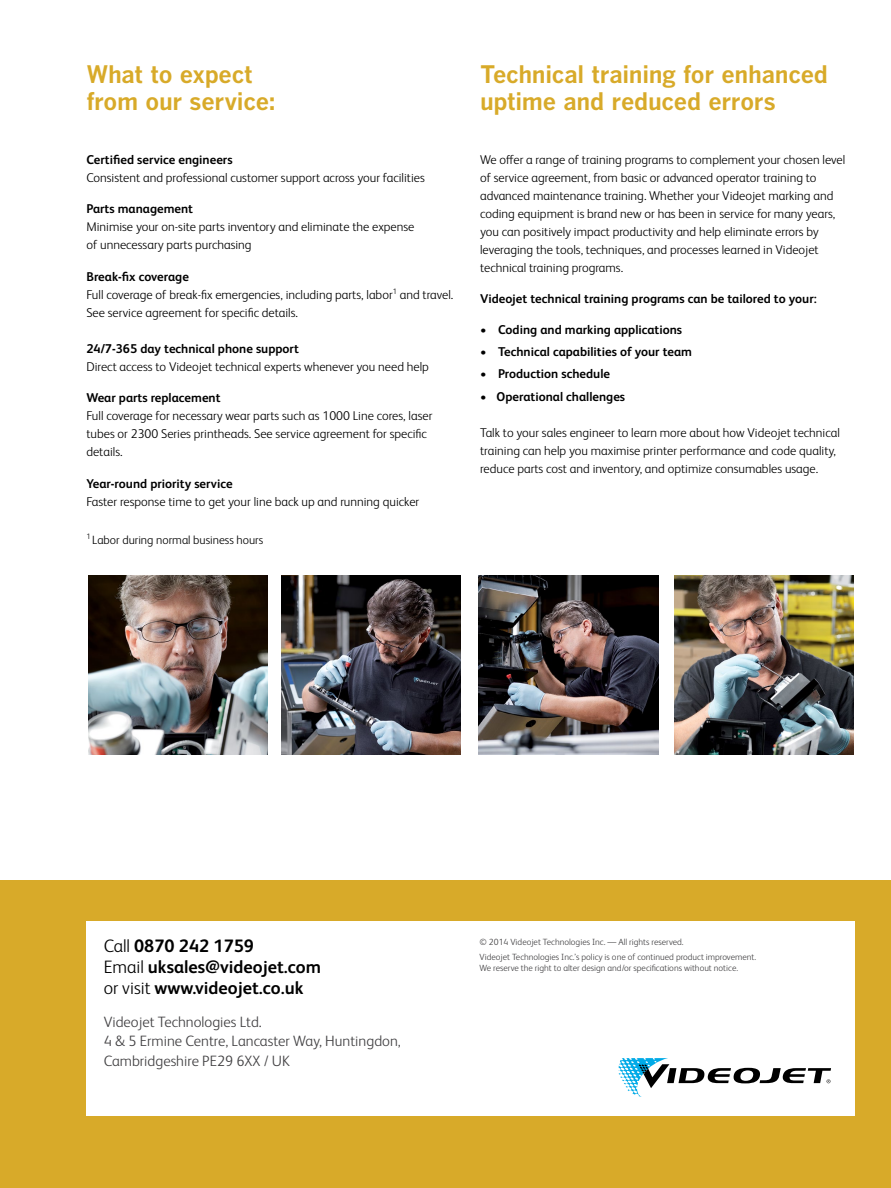
<style>
.page{position:relative;width:891px;height:1188px;background:#fff}
.page>*{position:absolute;margin:0;border:0;box-sizing:border-box;transform-origin:0 0}
.t1{font:700 24px/27px "Benton Gothic";letter-spacing:-.015em;color:#d8aa29}
.t2{font:700 18px/21px "FS Albert Pro";color:#000}
.t3{font:300 15px/19.5px "FS Albert Pro";color:#414042}
.t4{font:300 12.75px/18px "FS Albert Pro";color:#000}
.t5{font:700 12.75px "FS Albert Pro";color:#000}
.t6{font:300 12px "FS Albert Pro";color:#000}
.t7{font:300 9px/14.7px "FS Albert Pro";color:#414042}
.s1{font-weight:700}
.s2{font-weight:300}
</style>
<div class="page">
<div style="left:0;top:880px;width:891px;height:308px;background:#d8aa29"></div>
<div style="left:86px;top:921px;width:769px;height:195px;background:#fff"></div>
<svg style="left:618px;top:1058px;width:213px;height:39px"></svg>
<img style="left:88px;top:575px;width:179px;height:179px">
<img style="left:479px;top:575px;width:179px;height:179px">
<img style="left:281px;top:575px;width:180px;height:179px">
<img style="left:674px;top:575px;width:180px;height:179px">
<h1 class="t1" style="left:86px;top:61px;width:191px">What to expect from our service:</h1>
<p class="t5" style="left:86px;top:150px;width:148px">Certified service engineers</p>
<p class="t4" style="left:86px;top:167px;width:340px">Consistent and professional customer support across your facilities</p>
<p class="t5" style="left:86px;top:200px;width:108px">Parts management</p>
<p class="t4" style="left:86px;top:217px;width:329px">Minimise your on-site parts inventory and eliminate the expense of unnecessary parts purchasing</p>
<p class="t4" style="left:86px;top:266px;width:369px"><span class="s1">Break-fix coverage<br></span>Full coverage of break-fix emergencies, including parts, labor<sup>1</sup> and travel.<br>See service agreement for specific details.</p>
<p class="t5" style="left:86px;top:339px;width:214px">24/7-365 day technical phone support</p>
<p class="t4" style="left:86px;top:356px;width:344px">Direct access to Videojet technical experts whenever you need help</p>
<p class="t5" style="left:86px;top:389px;width:136px">Wear parts replacement</p>
<p class="t4" style="left:86px;top:406px;width:348px">Full coverage for necessary wear parts such as 1000 Line cores, laser tubes or 2300 Series printheads. See service agreement for specific details.</p>
<p class="t5" style="left:86px;top:474px;width:148px">Year-round priority service</p>
<p class="t4" style="left:86px;top:491px;width:334px">Faster response time to get your line back up and running quicker</p>
<p class="t6" style="left:86px;top:531px;width:178px"><sup>1</sup> Labor during normal business hours</p>
<h1 class="t1" style="left:480px;top:61px;width:350px">Technical training for enhanced uptime and reduced errors</h1>
<p class="t4" style="left:480px;top:149px;width:367px">We offer a range of training programs to complement your chosen level of service agreement, from basic or advanced operator training to advanced maintenance training. Whether your Videojet marking and coding equipment is brand new or has been in service for many years, you can positively impact productivity and help eliminate errors by leveraging the tools, techniques, and processes learned in Videojet technical training programs.</p>
<p class="t5" style="left:480px;top:290px;width:338px">Videojet technical training programs can be tailored to your:</p>
<p class="t5" style="left:480px;top:320px;width:204px">• Coding and marking applications</p>
<p class="t5" style="left:480px;top:343px;width:214px">• Technical capabilities of your team</p>
<p class="t5" style="left:480px;top:365px;width:132px">• Production schedule</p>
<p class="t5" style="left:480px;top:387px;width:147px">• Operational challenges</p>
<p class="t4" style="left:480px;top:422px;width:361px">Talk to your sales engineer to learn more about how Videojet technical training can help you maximise printer performance and code quality, reduce parts cost and inventory, and optimize consumables usage.</p>
<h2 class="t2" style="left:104px;top:935px;width:219px"><span class="s2">Call</span> 0870 242 1759<br><span class="s2">Email</span> uksales@videojet.com <span class="s2">or visit</span> www.videojet.co.uk</h2>
<p class="t3" style="left:104px;top:1011px;width:299px">Videojet Technologies Ltd.<br>4 &amp; 5 Ermine Centre, Lancaster Way, Huntingdon,<br>Cambridgeshire PE29 6XX / UK</p>
<p class="t7" style="left:480px;top:934px;width:278px">© 2014 Videojet Technologies Inc. — All rights reserved.<br>Videojet Technologies Inc.’s policy is one of continued product improvement.</p>
<p class="t7" style="left:480px;top:960px;width:260px">We reserve the right to alter design and/or specifications without notice.</p>
</div>
